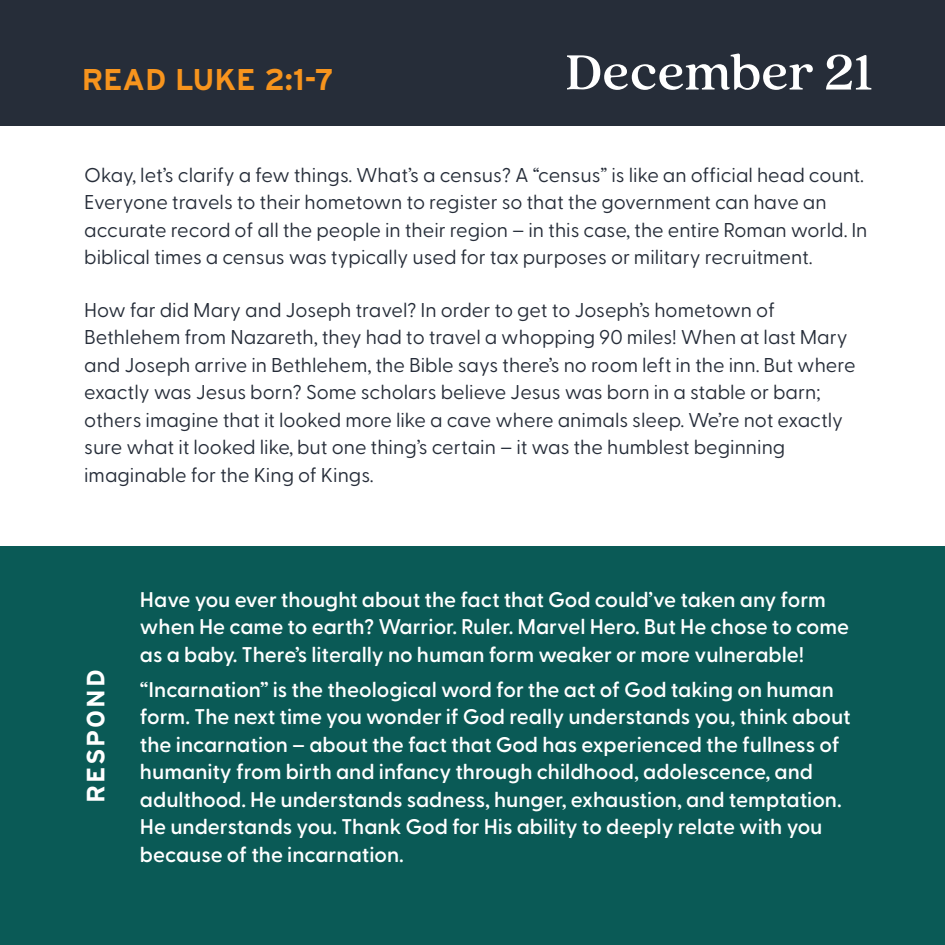
<style>
.page{position:relative;width:945px;height:945px;background:#fff}
.page>*{position:absolute;margin:0;border:0;box-sizing:border-box;transform-origin:0 0}
.t1{font:500 55px "Quincy CF";color:#fff}
.t2{font:700 30px "Interstate";color:#f7941d}
.t3{font:700 25px "Interstate";letter-spacing:.08em;color:#fff}
.t4{font:600 21.25px/27.5px "Greycliff CF";color:#fff}
.t5{font:20px/27.5px "Greycliff CF";color:#262d39}
</style>
<div class="page">
<div style="left:0;top:0;width:945px;height:125px;background:#262d39"></div>
<div style="left:0;top:546px;width:945px;height:398px;background:#0a5a56"></div>
<h2 class="t2" style="left:82px;top:61px;width:254px">READ LUKE 2:1-7</h2>
<h1 class="t1" style="left:565px;top:46px;width:309px">December 21</h1>
<p class="t5" style="left:84px;top:162px;width:785px">Okay, let’s clarify a few things. What’s a census? A “census” is like an official head count.<br>Everyone travels to their hometown to register so that the government can have an accurate record of all the people in their region – in this case, the entire Roman world. In biblical times a census was typically used for tax purposes or military recruitment.</p>
<p class="t5" style="left:84px;top:297px;width:773px">How far did Mary and Joseph travel? In order to get to Joseph’s hometown of Bethlehem from Nazareth, they had to travel a whopping 90 miles! When at last Mary and Joseph arrive in Bethlehem, the Bible says there’s no room left in the inn. But where exactly was Jesus born? Some scholars believe Jesus was born in a stable or barn; others imagine that it looked more like a cave where animals sleep. We’re not exactly sure what it looked like, but one thing’s certain – it was the humblest beginning imaginable for the King of Kings.</p>
<p class="t3" style="left:80px;top:803px;width:135px;rotate:-90deg">RESPOND</p>
<p class="t4" style="left:140px;top:587px;width:711px">Have you ever thought about the fact that God could’ve taken any form when He came to earth? Warrior. Ruler. Marvel Hero. But He chose to come as a baby. There’s literally no human form weaker or more vulnerable!</p>
<p class="t4" style="left:140px;top:677px;width:712px">“Incarnation” is the theological word for the act of God taking on human form. The next time you wonder if God really understands you, think about the incarnation – about the fact that God has experienced the fullness of humanity from birth and infancy through childhood, adolescence, and adulthood. He understands sadness, hunger, exhaustion, and temptation.<br>He understands you. Thank God for His ability to deeply relate with you because of the incarnation.</p>
</div>
